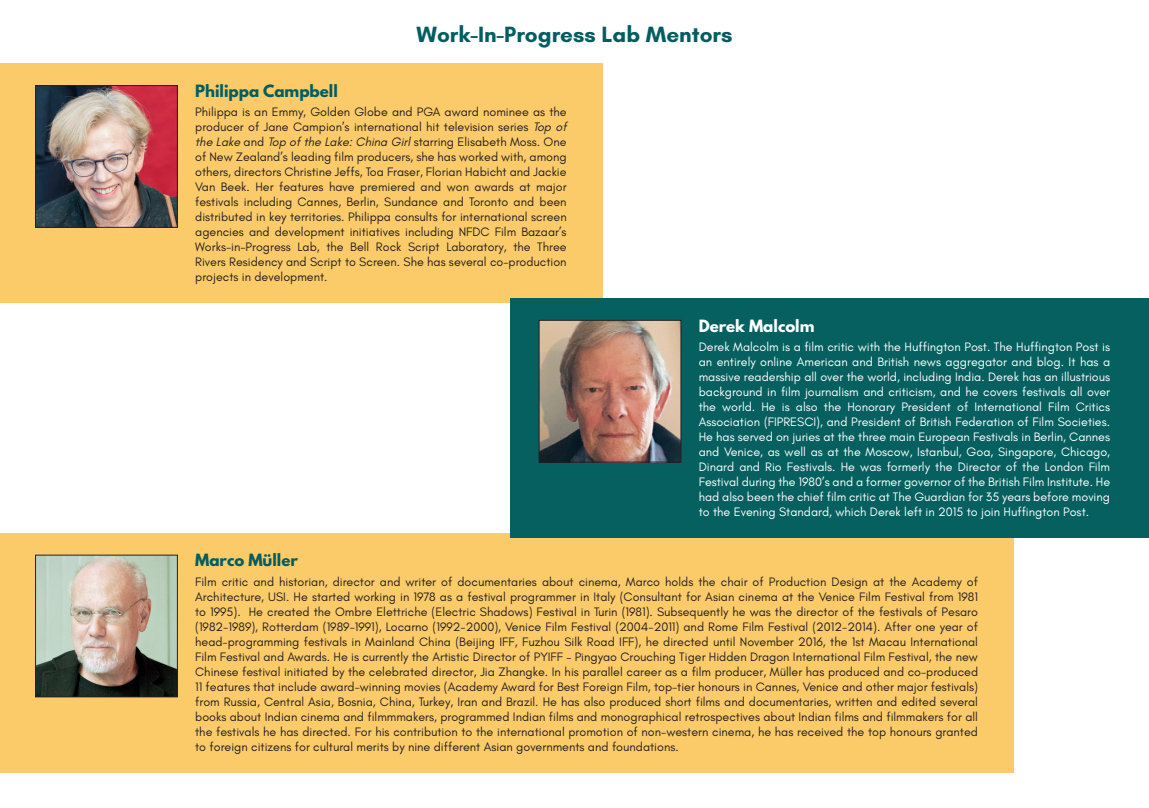
<style>
.page{position:relative;width:1149px;height:808px;background:#fff}
.page>*{position:absolute;margin:0;border:0;box-sizing:border-box;transform-origin:0 0}
.t1{font:700 22.5px "Glacial Indifference";color:#005d61}
.t2{font:700 15px "League Spartan";color:#005d61}
.t3{font:700 15px "League Spartan";color:#fff}
.t4{font:12.5px/15px "Glacial Indifference";color:#231f20;text-align:justify}
.t5{font:12.5px/15px "Glacial Indifference";color:#fff;text-align:justify}
.s1{font-style:italic}
</style>
<div class="page">
<div style="left:0;top:64px;width:602px;height:239px;background:#fbcb69"></div>
<div style="left:0;top:533px;width:1013px;height:239px;background:#fbcb69"></div>
<img style="left:37px;top:87px;width:138px;height:138px">
<div style="left:35px;top:85px;width:142px;height:142px;border:1px solid #231f20"></div>
<div style="left:510px;top:299px;width:638px;height:239px;background:#066060"></div>
<img style="left:541px;top:322px;width:137px;height:138px">
<div style="left:539px;top:320px;width:141px;height:142px;border:1px solid #231f20"></div>
<img style="left:37px;top:557px;width:138px;height:138px">
<div style="left:35px;top:555px;width:142px;height:142px;border:1px solid #231f20"></div>
<p class="t2" style="left:195px;top:79px;width:144px">Philippa Campbell</p>
<h1 class="t1" style="left:416px;top:20px;width:317px">Work-In-Progress Lab Mentors</h1>
<p class="t4" style="left:195px;top:105px;width:373px">Philippa is an Emmy, Golden Globe and PGA award nominee as the producer of Jane Campion’s international hit television series <span class="s1">Top of the Lake</span> and <span class="s1">Top of the Lake: China Girl</span> starring Elisabeth Moss. One of New Zealand’s leading film producers, she has worked with, among others, directors Christine Jeffs, Toa Fraser, Florian Habicht and Jackie Van Beek. Her features have premiered and won awards at major festivals including Cannes, Berlin, Sundance and Toronto and been distributed in key territories. Philippa consults for international screen agencies and development initiatives including NFDC Film Bazaar’s Works-in-Progress Lab, the Bell Rock Script Laboratory, the Three Rivers Residency and Script to Screen. She has several co-production projects in development.</p>
<p class="t2" style="left:195px;top:548px;width:104px">Marco Müller</p>
<p class="t3" style="left:698px;top:314px;width:117px">Derek Malcolm</p>
<p class="t5" style="left:698px;top:339px;width:413px">Derek Malcolm is a film critic with the Huffington Post. The Huffington Post is an entirely online American and British news aggregator and blog. It has a massive readership all over the world, including India. Derek has an illustrious background in film journalism and criticism, and he covers festivals all over the world. He is also the Honorary President of International Film Critics Association (FIPRESCI), and President of British Federation of Film Societies.<br>He has served on juries at the three main European Festivals in Berlin, Cannes and Venice, as well as at the Moscow, Istanbul, Goa, Singapore, Chicago, Dinard and Rio Festivals. He was formerly the Director of the London Film Festival during the 1980’s and a former governor of the British Film Institute. He had also been the chief film critic at The Guardian for 35 years before moving to the Evening Standard, which Derek left in 2015 to join Huffington Post.</p>
<p class="t4" style="left:195px;top:574px;width:784px">Film critic and historian, director and writer of documentaries about cinema, Marco holds the chair of Production Design at the Academy of Architecture, USI. He started working in 1978 as a festival programmer in Italy (Consultant for Asian cinema at the Venice Film Festival from 1981 to 1995). He created the Ombre Elettriche (Electric Shadows) Festival in Turin (1981). Subsequently he was the director of the festivals of Pesaro (1982-1989), Rotterdam (1989-1991), Locarno (1992-2000), Venice Film Festival (2004-2011) and Rome Film Festival (2012-2014). After one year of head-programming festivals in Mainland China (Beijing IFF, Fuzhou Silk Road IFF), he directed until November 2016, the 1st Macau International Film Festival and Awards. He is currently the Artistic Director of PYIFF – Pingyao Crouching Tiger Hidden Dragon International Film Festival, the new Chinese festival initiated by the celebrated director, Jia Zhangke. In his parallel career as a film producer, Müller has produced and co-produced 11 features that include award-winning movies (Academy Award for Best Foreign Film, top-tier honours in Cannes, Venice and other major festivals) from Russia, Central Asia, Bosnia, China, Turkey, Iran and Brazil. He has also produced short films and documentaries, written and edited several books about Indian cinema and filmmmakers, programmed Indian films and monographical retrospectives about Indian films and filmmakers for all the festivals he has directed. For his contribution to the international promotion of non-western cinema, he has received the top honours granted to foreign citizens for cultural merits by nine different Asian governments and foundations.</p>
</div>
